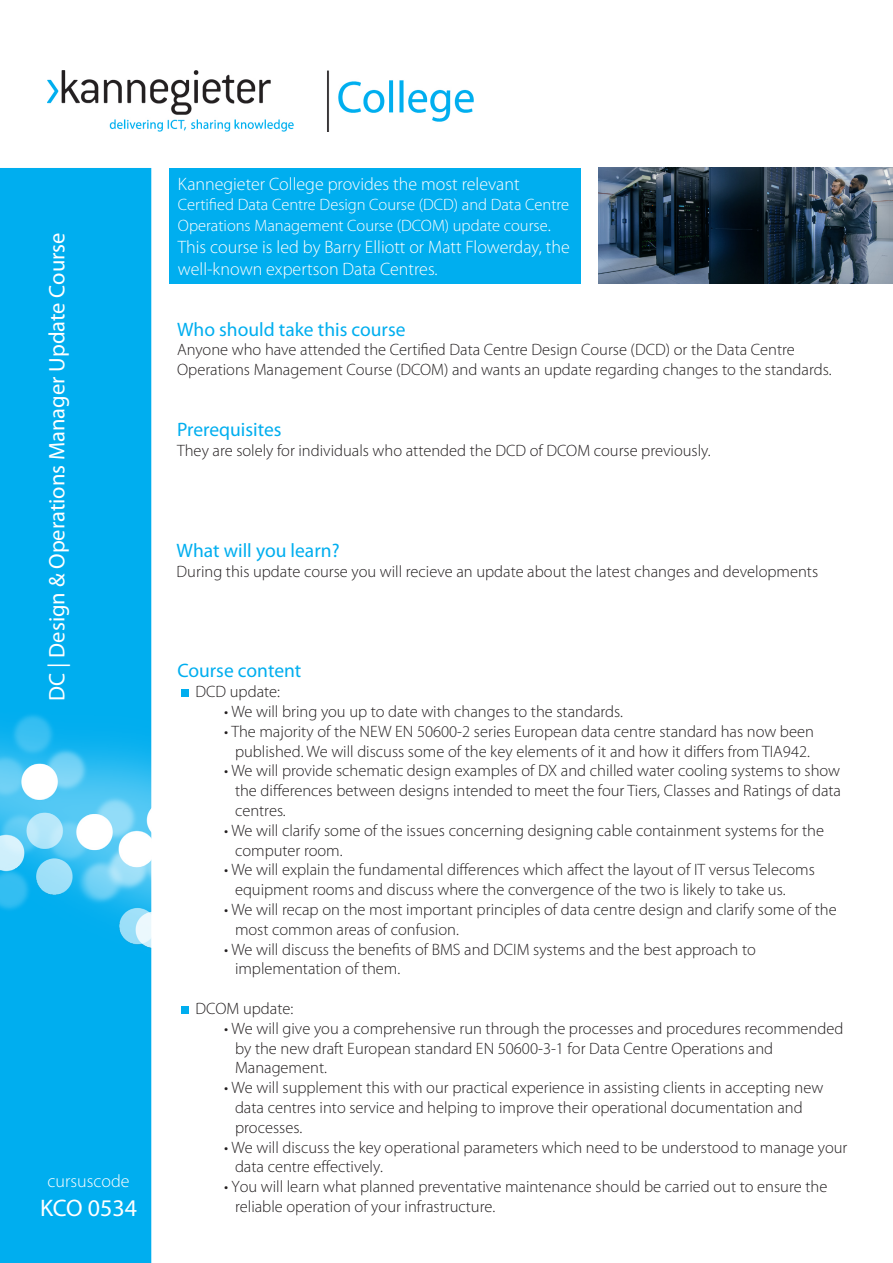
<style>
.page{position:relative;width:893px;height:1263px;background:#fff}
.page>*{position:absolute;margin:0;border:0;box-sizing:border-box;transform-origin:0 0}
.t1{font:24px "Myriad Pro";color:#fff}
.t2{font:22.5px "Myriad Pro";color:#fff}
.t3{font:19.5px "Myriad Pro";color:#00aeef}
.t4{font:300 18px/21.6px "Myriad Pro";color:#fff}
.t5{font:300 16.5px/19.8px "Myriad Pro";color:#231f20}
.t6{font:300 16.5px/21.6px "Myriad Pro";color:#fff}
.s1{font-size:18px}
</style>
<div class="page">
<img style="left:48px;top:71px;width:425px;height:60px">
<div style="left:0;top:168px;width:151px;height:1095px;background:#00aeef"></div>
<img style="left:0;top:712px;width:152px;height:244px">
<div style="left:169px;top:168px;width:412px;height:115px;background:#00aeef"></div>
<img style="left:598px;top:168px;width:295px;height:115px">
<div style="left:181px;top:690px;width:7px;height:7px;background:#00aeef"></div>
<div style="left:181px;top:1007px;width:7px;height:7px;background:#00aeef"></div>
<p class="t2" style="left:43px;top:700px;width:469px;rotate:-90deg">DC | Design &amp; Operations Manager Update Course</p>
<p class="t4" style="left:48px;top:1171px;width:84px">cursuscode</p>
<p class="t1" style="left:40px;top:1193px;width:98px">KCO 0534</p>
<p class="t4" style="left:178px;top:173px;width:343px">Kannegieter College provides the most relevant</p>
<p class="t6" style="left:178px;top:194px;width:393px">Certified Data Centre Design Course (DCD) and Data Centre<br>Operations Management Course (DCOM) update course<span class="s1">.</span></p>
<p class="t4" style="left:178px;top:236px;width:393px">This course is led by Barry Elliott or Matt Flowerday, the well-known expertson Data Centres.</p>
<p class="t3" style="left:177px;top:317px;width:230px">Who should take this course</p>
<p class="t5" style="left:177px;top:340px;width:656px">Anyone who have attended the Certified Data Centre Design Course (DCD) or the Data Centre<br>Operations Management Course (DCOM) and wants an update regarding changes to the standards.</p>
<p class="t3" style="left:177px;top:418px;width:106px">Prerequisites</p>
<p class="t5" style="left:177px;top:441px;width:535px">They are solely for individuals who attended the DCD of DCOM course previously.</p>
<p class="t3" style="left:177px;top:538px;width:164px">What will you learn?</p>
<p class="t5" style="left:177px;top:561px;width:643px">During this update course you will recieve an update about the latest changes and developments</p>
<p class="t3" style="left:177px;top:659px;width:125px">Course content</p>
<p class="t5" style="left:195px;top:682px;width:86px">DCD update:</p>
<p class="t5" style="left:224px;top:702px;width:400px">• We will bring you up to date with changes to the standards.</p>
<p class="t5" style="left:224px;top:721px;width:591px;text-align:center">• The majority of the NEW EN 50600-2 series European data centre standard has now been published. We will discuss some of the key elements of it and how it differs from TIA942.</p>
<p class="t5" style="left:235px;top:761px;width:608px;text-align:justify;text-indent:-11px">• We will provide schematic design examples of DX and chilled water cooling systems to show the differences between designs intended to meet the four Tiers, Classes and Ratings of data centres.</p>
<p class="t5" style="left:235px;top:820px;width:591px;text-indent:-11px">• We will clarify some of the issues concerning designing cable containment systems for the computer room.</p>
<p class="t5" style="left:235px;top:860px;width:581px;text-indent:-11px">• We will explain the fundamental differences which affect the layout of IT versus Telecoms equipment rooms and discuss where the convergence of the two is likely to take us.</p>
<p class="t5" style="left:235px;top:900px;width:603px;text-indent:-11px">• We will recap on the most important principles of data centre design and clarify some of the most common areas of confusion.</p>
<p class="t5" style="left:235px;top:939px;width:522px;text-indent:-11px">• We will discuss the benefits of BMS and DCIM systems and the best approach to implementation of them.</p>
<p class="t5" style="left:195px;top:999px;width:99px">DCOM update:</p>
<p class="t5" style="left:235px;top:1018px;width:610px;text-indent:-11px">• We will give you a comprehensive run through the processes and procedures recommended by the new draft European standard EN 50600-3-1 for Data Centre Operations and<br>Management.</p>
<p class="t5" style="left:235px;top:1078px;width:590px;text-indent:-11px">• We will supplement this with our practical experience in assisting clients in accepting new data centres into service and helping to improve their operational documentation and processes.</p>
<p class="t5" style="left:235px;top:1137px;width:614px;text-indent:-11px">• We will discuss the key operational parameters which need to be understood to manage your data centre effectively.</p>
<p class="t5" style="left:235px;top:1177px;width:594px;text-indent:-11px">• You will learn what planned preventative maintenance should be carried out to ensure the reliable operation of your infrastructure.</p>
</div>
